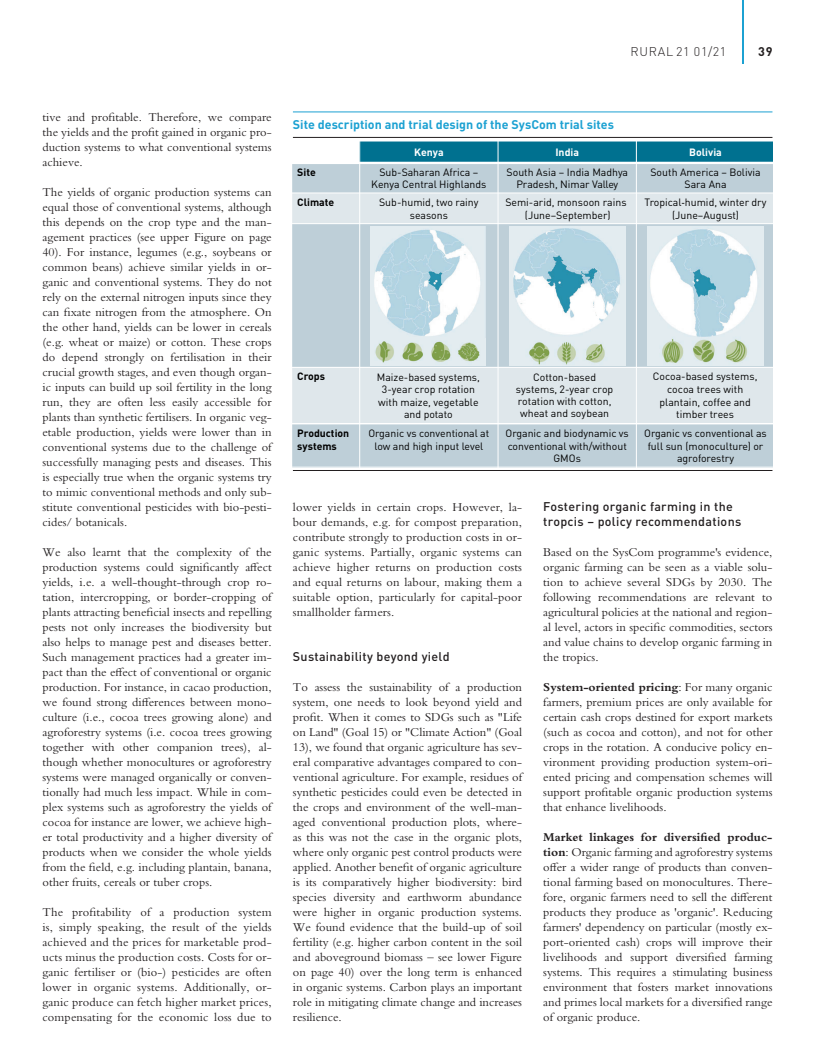
<style>
.page{position:relative;width:815px;height:1063px;background:#fff}
.page>*{position:absolute;margin:0;border:0;box-sizing:border-box;transform-origin:0 0}
.t1{font:12.5px/15px "Bembo Std";color:#231f20;text-align:justify}
.t2{font:500 12.5px/15px "DIN Pro";letter-spacing:.025em;color:#231f20}
.t3{font:700 12.5px "DIN Pro";color:#1ca1d2}
.t4{font:300 12.5px "DIN Pro";letter-spacing:.06em;color:#231f20}
.t5{font:700 12.5px "DIN Pro";color:#231f20}
.t6{font:10.5px/12.5px "DIN Pro";color:#000;text-align:center}
.t7{font:700 10.5px/12.5px "DIN Pro";color:#000}
.t8{font:700 10.5px "DIN Pro";color:#fff}
.s1{font-family:"Cambria Math"}
.s2{font-weight:700}
</style>
<div class="page">
<hr style="left:742px;top:0;width:2px;height:64px;background:#1ca1d2">
<hr style="left:293px;top:137px;width:479px;height:1px;background:#231f20">
<hr style="left:293px;top:470px;width:479px;height:1px;background:#231f20">
<hr style="left:293px;top:112px;width:479px;height:1px;background:#1ca1d2">
<div style="left:360px;top:141px;width:138px;height:22px;background:#007190"></div>
<div style="left:498px;top:141px;width:138px;height:22px;background:#007190"></div>
<div style="left:636px;top:141px;width:136px;height:22px;background:#007190"></div>
<div style="left:293px;top:163px;width:67px;height:43px;background:#becfd8"></div>
<div style="left:360px;top:163px;width:138px;height:43px;background:#becfd8"></div>
<div style="left:498px;top:163px;width:138px;height:43px;background:#becfd8"></div>
<div style="left:636px;top:163px;width:136px;height:43px;background:#becfd8"></div>
<div style="left:293px;top:193px;width:67px;height:31px;background:#dfe7eb"></div>
<div style="left:360px;top:193px;width:138px;height:31px;background:#dfe7eb"></div>
<div style="left:498px;top:193px;width:138px;height:31px;background:#dfe7eb"></div>
<div style="left:636px;top:193px;width:136px;height:31px;background:#dfe7eb"></div>
<div style="left:293px;top:224px;width:67px;height:143px;background:#becfd8"></div>
<div style="left:360px;top:224px;width:138px;height:143px;background:#becfd8"></div>
<div style="left:498px;top:224px;width:138px;height:143px;background:#becfd8"></div>
<div style="left:636px;top:224px;width:136px;height:143px;background:#becfd8"></div>
<div style="left:293px;top:367px;width:67px;height:56px;background:#dfe7eb"></div>
<div style="left:360px;top:367px;width:138px;height:56px;background:#dfe7eb"></div>
<div style="left:498px;top:367px;width:138px;height:56px;background:#dfe7eb"></div>
<div style="left:636px;top:367px;width:136px;height:56px;background:#dfe7eb"></div>
<div style="left:293px;top:424px;width:67px;height:43px;background:#becfd8"></div>
<div style="left:360px;top:424px;width:138px;height:43px;background:#becfd8"></div>
<div style="left:498px;top:424px;width:138px;height:43px;background:#becfd8"></div>
<div style="left:636px;top:424px;width:136px;height:43px;background:#becfd8"></div>
<hr style="left:359px;top:141px;width:1px;height:328px;background:#fff">
<hr style="left:498px;top:141px;width:1px;height:328px;background:#fff">
<hr style="left:636px;top:141px;width:1px;height:328px;background:#fff">
<hr style="left:293px;top:162px;width:479px;height:2px;background:#fff">
<hr style="left:293px;top:193px;width:479px;height:1px;background:#fff">
<hr style="left:293px;top:223px;width:479px;height:1px;background:#fff">
<hr style="left:293px;top:367px;width:479px;height:1px;background:#fff">
<hr style="left:293px;top:424px;width:479px;height:1px;background:#fff">
<hr style="left:293px;top:141px;width:479px;height:1px;background:#fff">
<img style="left:371px;top:226px;width:115px;height:139px">
<img style="left:509px;top:226px;width:116px;height:139px">
<img style="left:647px;top:226px;width:117px;height:139px">
<p class="t4" style="left:630px;top:43px;width:97px">RURAL 21 01/21</p>
<p class="t5" style="left:758px;top:43px;width:16px">39</p>
<p class="t1" style="left:43px;top:110px;width:231px">tive and profitable. Therefore, we compare the yields and the profit gained in organic pro&shy;duction systems to what conventional systems achieve.</p>
<p class="t1" style="left:43px;top:185px;width:231px">The yields of organic production systems can equal those of conventional systems, although this depends on the crop type and the man&shy;agement practices (see upper Figure on page 40). For instance, legumes (e.g., soybeans or common beans) achieve similar yields in or&shy;ganic and conventional systems. They do not rely on the external nitrogen inputs since they can fixate nitrogen from the atmosphere. On the other hand, yields can be lower in cereals (e.g. wheat or maize) or cotton. These crops do depend strongly on fertilisation in their crucial growth stages, and even though organ&shy;ic inputs can build up soil fertility in the long run, they are often less easily accessible for plants than synthetic fertilisers. In organic veg&shy;etable production, yields were lower than in conventional systems due to the challenge of successfully managing pests and diseases. This is especially true when the organic systems try to mimic conventional methods and only sub&shy;stitute conventional pesticides with bio-pesti&shy;cides/ botanicals.</p>
<p class="t1" style="left:43px;top:545px;width:231px">We also learnt that the complexity of the production systems could significantly affect yields, i.e. a well-thought-through crop ro&shy;tation, intercropping, or border-cropping of plants attracting beneficial insects and repelling pests not only increases the biodiversity but also helps to manage pest and diseases better.<br>Such management practices had a greater im&shy;pact than the effect of conventional or organic production. For instance, in cacao production, we found strong differences between mono&shy;culture (i.e., cocoa trees growing alone) and agroforestry systems (i.e. cocoa trees growing together with other companion trees), al&shy;though whether monocultures or agroforestry systems were managed organically or conven&shy;tionally had much less impact. While in com&shy;plex systems such as agroforestry the yields of cocoa for instance are lower, we achieve high&shy;er total productivity and a higher diversity of products when we consider the whole yields from the field, e.g. including plantain, banana, other fruits, cereals or tuber crops.</p>
<p class="t1" style="left:43px;top:905px;width:231px">The profitability of a production system is, simply speaking, the result of the yields achieved and the prices for marketable prod&shy;ucts minus the production costs. Costs for or&shy;ganic fertiliser or (bio-) pesticides are often lower in organic systems. Additionally, or&shy;ganic produce can fetch higher market prices, compensating for the economic loss due to</p>
<p class="t3" style="left:293px;top:116px;width:323px">Site description and trial design of the SysCom trial sites</p>
<p class="t8" style="left:414px;top:145px;width:31px">Kenya</p>
<p class="t8" style="left:555px;top:145px;width:25px">India</p>
<p class="t8" style="left:689px;top:145px;width:34px">Bolivia</p>
<p class="t7" style="left:297px;top:165px;width:20px">Site</p>
<p class="t6" style="left:371px;top:165px;width:117px">Sub-Saharan Africa –<br>Kenya Central Highlands</p>
<p class="t6" style="left:507px;top:165px;width:123px">South Asia – India Madhya<br>Pradesh, Nimar Valley</p>
<p class="t6" style="left:650px;top:165px;width:112px">South America – Bolivia<br>Sara Ana</p>
<p class="t7" style="left:297px;top:196px;width:39px">Climate</p>
<p class="t6" style="left:379px;top:196px;width:101px">Sub-humid, two rainy seasons</p>
<p class="t6" style="left:505px;top:196px;width:123px">Semi-arid, monsoon rains (June–September)</p>
<p class="t6" style="left:645px;top:196px;width:123px">Tropical<span class="s1">‐</span>humid, winter dry (June–August)</p>
<p class="t7" style="left:297px;top:370px;width:29px">Crops</p>
<p class="t6" style="left:377px;top:370px;width:105px">Maize-based systems,<br>3-year crop rotation with maize, vegetable and potato</p>
<p class="t6" style="left:516px;top:370px;width:99px">Cotton-based systems, 2-year crop rotation with cotton, wheat and soybean</p>
<p class="t6" style="left:653px;top:370px;width:106px">Cocoa-based systems, cocoa trees with plantain, coffee and timber trees</p>
<p class="t7" style="left:297px;top:427px;width:53px">Production systems</p>
<p class="t6" style="left:368px;top:427px;width:122px">Organic vs conventional at low and high input level</p>
<p class="t6" style="left:506px;top:427px;width:125px">Organic and biodynamic vs conventional with/without<br>GMOs</p>
<p class="t6" style="left:644px;top:427px;width:124px">Organic vs conventional as full sun (monoculture) or agroforestry</p>
<p class="t1" style="left:293px;top:500px;width:231px">lower yields in certain crops. However, la&shy;bour demands, e.g. for compost preparation, contribute strongly to production costs in or&shy;ganic systems. Partially, organic systems can achieve higher returns on production costs and equal returns on labour, making them a suitable option, particularly for capital-poor smallholder farmers.</p>
<p class="t2" style="left:293px;top:649px;width:158px">Sustainability beyond yield</p>
<p class="t1" style="left:293px;top:680px;width:231px">To assess the sustainability of a production system, one needs to look beyond yield and profit. When it comes to SDGs such as "Life on Land" (Goal 15) or "Climate Action" (Goal 13), we found that organic agriculture has sev&shy;eral comparative advantages compared to con&shy;ventional agriculture. For example, residues of synthetic pesticides could even be detected in the crops and environment of the well-man&shy;aged conventional production plots, where&shy;as this was not the case in the organic plots, where only organic pest control products were applied. Another benefit of organic agriculture is its comparatively higher biodiversity: bird species diversity and earthworm abundance were higher in organic production systems.<br>We found evidence that the build-up of soil fertility (e.g. higher carbon content in the soil and aboveground biomass – see lower Figure on page 40) over the long term is enhanced in organic systems. Carbon plays an important role in mitigating climate change and increases resilience.</p>
<p class="t2" style="left:543px;top:499px;width:199px">Fostering organic farming in the tropcis – policy recommendations</p>
<p class="t1" style="left:543px;top:545px;width:231px">Based on the SysCom programme's evidence, organic farming can be seen as a viable solu&shy;tion to achieve several SDGs by 2030. The following recommendations are relevant to agricultural policies at the national and region&shy;al level, actors in specific commodities, sectors and value chains to develop organic farming in the tropics.</p>
<p class="t1" style="left:543px;top:680px;width:231px"><span class="s2">System-oriented pricing</span>: For many organic farmers, premium prices are only available for certain cash crops destined for export markets (such as cocoa and cotton), and not for other crops in the rotation. A conducive policy en&shy;vironment providing production system-ori&shy;ented pricing and compensation schemes will support profitable organic production systems that enhance livelihoods.</p>
<p class="t1" style="left:543px;top:830px;width:231px"><span class="s2">Market linkages for diversified produc&shy;tion</span>: Organic farming and agroforestry systems offer a wider range of products than conven&shy;tional farming based on monocultures. There&shy;fore, organic farmers need to sell the different products they produce as 'organic'. Reducing farmers' dependency on particular (mostly ex&shy;port-oriented cash) crops will improve their livelihoods and support diversified farming systems. This requires a stimulating business environment that fosters market innovations and primes local markets for a diversified range of organic produce.</p>
</div>
